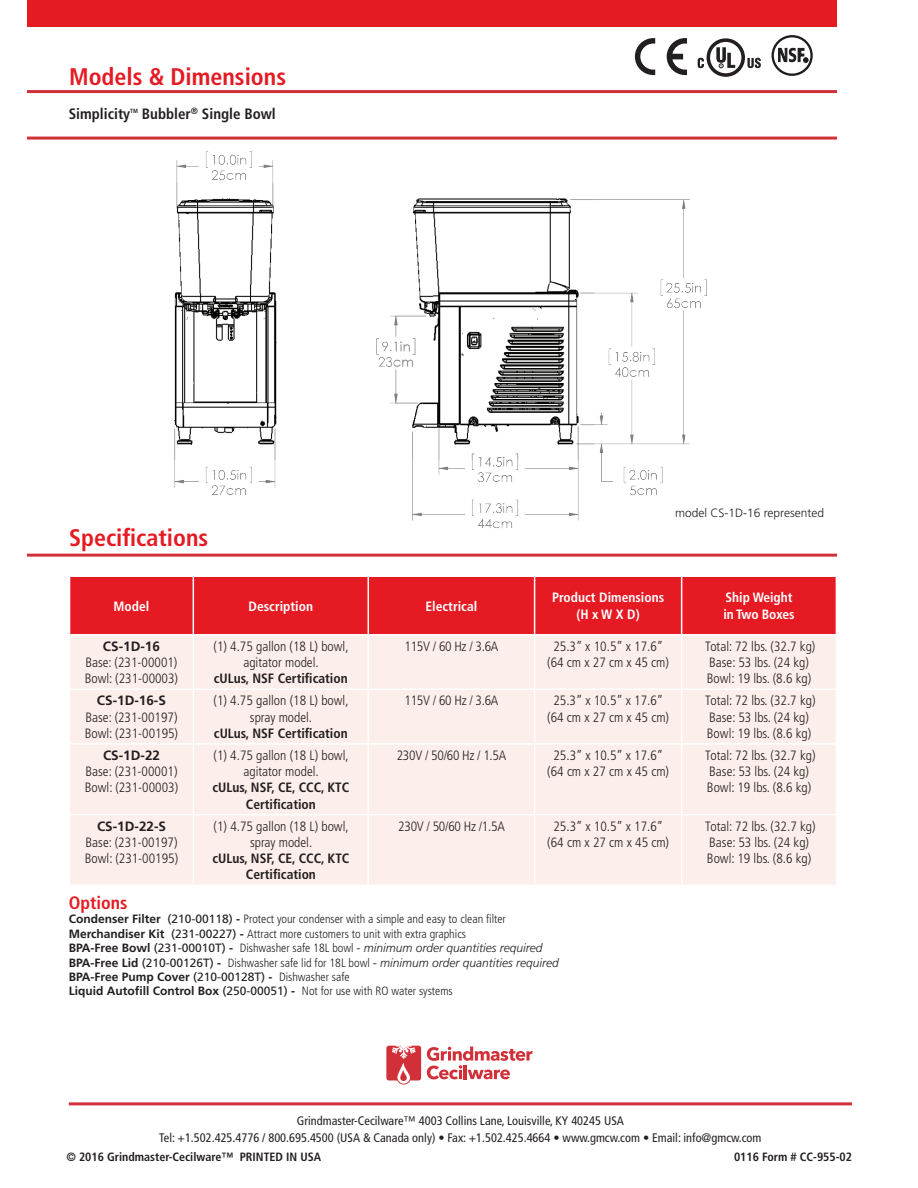
<style>
.page{position:relative;width:918px;height:1188px;background:#fff}
.page>*{position:absolute;margin:0;border:0;box-sizing:border-box;transform-origin:0 0}
.t1{font:700 condensed 24px "Frutiger LT Std";color:#e51a23}
.t2{font:700 condensed 18px "Frutiger LT Std";color:#e51a23}
.t3{font:700 condensed 15px "Frutiger LT Std";color:#231f20}
.t4{font:300 condensed 13.5px/16.2px "Frutiger LT Std";color:#231f20}
.t5{font:700 condensed 13.5px/16.2px "Frutiger LT Std";color:#231f20;text-align:center}
.t6{font:700 condensed 13.5px/16.2px "Frutiger LT Std";color:#fff;text-align:center}
.t7{font:300 condensed 13.5px "Frutiger LT Std";letter-spacing:-.02em;color:#231f20}
.t8{font:700 13.5px "Frutiger LT Std";color:#231f20}
.t9{font:condensed 12.3px/16.5px "Frutiger LT Std";color:#231f20;text-align:center}
.t10{font:300 condensed 12px/14.4px "Frutiger LT Std";color:#231f20}
.t11{font:700 condensed 12px "Frutiger LT Std";color:#231f20}
.t12{font:300 12px "Frutiger LT Std";color:#231f20}
.t13{font:700 condensed 6px "Frutiger LT Std";color:#231f20}
.s1{font-weight:700;font-stretch:normal}
.s2{font-weight:400;font-stretch:normal}
.s3{font-style:italic;font-stretch:normal}
</style>
<div class="page">
<div style="left:27px;top:0;width:810px;height:27px;background:#e51a23"></div>
<hr style="left:27px;top:90px;width:810px;height:3px;background:#d23038">
<hr style="left:27px;top:137px;width:810px;height:3px;background:#d23038">
<div style="left:70px;top:577px;width:766px;height:57px;background:#e51a23"></div>
<div style="left:70px;top:636px;width:766px;height:249px;background:#fceeea"></div>
<hr style="left:193px;top:577px;width:1px;height:57px;background:#fff">
<hr style="left:368px;top:577px;width:1px;height:57px;background:#fff">
<hr style="left:534px;top:577px;width:1px;height:57px;background:#fff">
<hr style="left:681px;top:577px;width:1px;height:57px;background:#fff">
<hr style="left:193px;top:636px;width:1px;height:53px;background:#fff">
<hr style="left:368px;top:636px;width:1px;height:53px;background:#fff">
<hr style="left:534px;top:636px;width:1px;height:53px;background:#fff">
<hr style="left:681px;top:636px;width:1px;height:53px;background:#fff">
<hr style="left:193px;top:690px;width:1px;height:53px;background:#fff">
<hr style="left:368px;top:690px;width:1px;height:53px;background:#fff">
<hr style="left:534px;top:690px;width:1px;height:53px;background:#fff">
<hr style="left:681px;top:690px;width:1px;height:53px;background:#fff">
<hr style="left:193px;top:745px;width:1px;height:69px;background:#fff">
<hr style="left:368px;top:745px;width:1px;height:69px;background:#fff">
<hr style="left:534px;top:745px;width:1px;height:69px;background:#fff">
<hr style="left:681px;top:745px;width:1px;height:69px;background:#fff">
<hr style="left:193px;top:815px;width:1px;height:70px;background:#fff">
<hr style="left:368px;top:815px;width:1px;height:70px;background:#fff">
<hr style="left:534px;top:815px;width:1px;height:70px;background:#fff">
<hr style="left:681px;top:815px;width:1px;height:70px;background:#fff">
<hr style="left:70px;top:689px;width:123px;height:1px;background:#fff">
<hr style="left:193px;top:689px;width:175px;height:1px;background:#fff">
<hr style="left:368px;top:689px;width:167px;height:1px;background:#fff">
<hr style="left:535px;top:689px;width:147px;height:1px;background:#fff">
<hr style="left:682px;top:689px;width:154px;height:1px;background:#fff">
<hr style="left:70px;top:743px;width:123px;height:2px;background:#fff">
<hr style="left:193px;top:743px;width:175px;height:2px;background:#fff">
<hr style="left:368px;top:743px;width:167px;height:2px;background:#fff">
<hr style="left:535px;top:743px;width:147px;height:2px;background:#fff">
<hr style="left:682px;top:743px;width:154px;height:2px;background:#fff">
<hr style="left:70px;top:814px;width:123px;height:1px;background:#fff">
<hr style="left:193px;top:814px;width:175px;height:1px;background:#fff">
<hr style="left:368px;top:814px;width:167px;height:1px;background:#fff">
<hr style="left:535px;top:814px;width:147px;height:1px;background:#fff">
<hr style="left:682px;top:814px;width:154px;height:1px;background:#fff">
<hr style="left:27px;top:554px;width:810px;height:3px;background:#d23038">
<hr style="left:69px;top:1102px;width:783px;height:3px;background:#d23038">
<img style="left:99px;top:136px;width:625px;height:421px">
<svg style="left:386px;top:1046px;width:35px;height:39px"></svg>
<svg style="left:427px;top:1047px;width:106px;height:32px"></svg>
<svg style="left:635px;top:38px;width:20px;height:37px"></svg>
<svg style="left:667px;top:38px;width:20px;height:37px"></svg>
<svg style="left:698px;top:38px;width:63px;height:39px"></svg>
<div style="left:772px;top:35px;width:41px;height:41px;border:2px solid #201d1e;border-radius:50%"></div>
<svg style="left:778px;top:46px;width:30px;height:17px"></svg>
<h1 class="t1" style="left:69px;top:62px;width:218px">Models &amp; Dimensions</h1>
<p class="t3" style="left:69px;top:105px;width:63px">Simplicity</p>
<p class="t13" style="left:130px;top:107px;width:9px">TM</p>
<p class="t3" style="left:142px;top:105px;width:135px">Bubbler<sup>®</sup> Single Bowl</p>
<h1 class="t1" style="left:69px;top:523px;width:141px">Specifications</h1>
<p class="t12" style="left:675px;top:506px;width:150px">model CS-1D-16 represented</p>
<p class="t6" style="left:114px;top:598px;width:37px">Model</p>
<p class="t6" style="left:249px;top:598px;width:66px">Description</p>
<p class="t6" style="left:426px;top:598px;width:53px">Electrical</p>
<p class="t6" style="left:552px;top:590px;width:114px">Product Dimensions (H x W X D)</p>
<p class="t6" style="left:723px;top:590px;width:73px;text-align:left">Ship Weight in Two Boxes</p>
<p class="t8" style="left:103px;top:638px;width:59px">CS-1D-16</p>
<p class="t4" style="left:85px;top:655px;width:95px">Base: (231-00001)<br>Bowl: (231-00003)</p>
<p class="t4" style="left:214px;top:638px;width:137px;text-align:center">(1) 4.75 gallon (18 L) bowl, agitator model.</p>
<p class="t5" style="left:214px;top:671px;width:135px">cULus, NSF Certification</p>
<p class="t7" style="left:404px;top:639px;width:95px">115V / 60 Hz / 3.6A</p>
<p class="t4" style="left:547px;top:638px;width:123px;text-align:center">25.3” x 10.5” x 17.6” (64 cm x 27 cm x 45 cm)</p>
<p class="t4" style="left:705px;top:638px;width:112px">Total: 72 lbs. (32.7 kg)<br>Base: 53 lbs. (24 kg)<br>Bowl: 19 lbs. (8.6 kg)</p>
<p class="t8" style="left:97px;top:693px;width:71px">CS-1D-16-S</p>
<p class="t4" style="left:85px;top:709px;width:95px">Base: (231-00197)<br>Bowl: (231-00195)</p>
<p class="t8" style="left:103px;top:747px;width:59px">CS-1D-22</p>
<p class="t4" style="left:85px;top:764px;width:95px">Base: (231-00001)<br>Bowl: (231-00003)</p>
<p class="t8" style="left:97px;top:818px;width:71px">CS-1D-22-S</p>
<p class="t4" style="left:85px;top:834px;width:95px">Base: (231-00197)<br>Bowl: (231-00195)</p>
<p class="t4" style="left:214px;top:693px;width:137px;text-align:center">(1) 4.75 gallon (18 L) bowl, spray model.</p>
<p class="t5" style="left:214px;top:725px;width:135px">cULus, NSF Certification</p>
<p class="t4" style="left:214px;top:747px;width:137px;text-align:center">(1) 4.75 gallon (18 L) bowl, agitator model.</p>
<p class="t5" style="left:212px;top:780px;width:138px">cULus, NSF, CE, CCC, KTC<br>Certification</p>
<p class="t4" style="left:214px;top:818px;width:137px;text-align:center">(1) 4.75 gallon (18 L) bowl, spray model.</p>
<p class="t5" style="left:212px;top:850px;width:138px">cULus, NSF, CE, CCC, KTC<br>Certification</p>
<p class="t7" style="left:405px;top:693px;width:95px">115V / 60 Hz / 3.6A</p>
<p class="t4" style="left:547px;top:693px;width:123px;text-align:center">25.3” x 10.5” x 17.6” (64 cm x 27 cm x 45 cm)</p>
<p class="t4" style="left:705px;top:693px;width:112px">Total: 72 lbs. (32.7 kg)<br>Base: 53 lbs. (24 kg)<br>Bowl: 19 lbs. (8.6 kg)</p>
<p class="t7" style="left:397px;top:748px;width:111px">230V / 50/60 Hz / 1.5A</p>
<p class="t4" style="left:547px;top:747px;width:123px;text-align:center">25.3” x 10.5” x 17.6” (64 cm x 27 cm x 45 cm)</p>
<p class="t4" style="left:705px;top:747px;width:112px">Total: 72 lbs. (32.7 kg)<br>Base: 53 lbs. (24 kg)<br>Bowl: 19 lbs. (8.6 kg)</p>
<p class="t7" style="left:398px;top:818px;width:108px">230V / 50/60 Hz /1.5A</p>
<p class="t4" style="left:547px;top:818px;width:123px;text-align:center">25.3” x 10.5” x 17.6” (64 cm x 27 cm x 45 cm)</p>
<p class="t4" style="left:705px;top:818px;width:112px">Total: 72 lbs. (32.7 kg)<br>Base: 53 lbs. (24 kg)<br>Bowl: 19 lbs. (8.6 kg)</p>
<h2 class="t2" style="left:69px;top:892px;width:60px">Options</h2>
<p class="t10" style="left:69px;top:912px;width:492px"><span class="s1">Condenser Filter</span> <span class="s2">(210-00118)</span> <span class="s1">-</span> Protect your condenser with a simple and easy to clean filter <span class="s1">Merchandiser Kit</span> <span class="s2">(231-00227)</span> <span class="s1">-</span> Attract more customers to unit with extra graphics<br><span class="s1">BPA-Free Bowl</span> <span class="s2">(231-00010T)</span> <span class="s1">-</span> Dishwasher safe 18L bowl <span class="s3">- minimum order quantities required </span><span class="s1">BPA-Free Lid</span> <span class="s2">(210-00126T)</span> <span class="s1">-</span> Dishwasher safe lid for 18L bowl <span class="s3">- minimum order quantities required </span><span class="s1">BPA-Free Pump Cover</span> <span class="s2">(210-00128T)</span> <span class="s1">-</span> Dishwasher safe<br><span class="s1">Liquid Autofill Control Box</span> <span class="s2">(250-00051)</span> <span class="s1">-</span> Not for use with RO water systems</p>
<p class="t9" style="left:159px;top:1113px;width:604px">Grindmaster-Cecilware™ 4003 Collins Lane, Louisville, KY 40245 USA<br>Tel: +1.502.425.4776 / 800.695.4500 (USA &amp; Canada only) • Fax: +1.502.425.4664 • www.gmcw.com • Email: info@gmcw.com</p>
<p class="t11" style="left:66px;top:1150px;width:256px">© 2016 Grindmaster-Cecilware™ PRINTED IN USA</p>
<p class="t11" style="left:734px;top:1150px;width:119px">0116 Form # CC-955-02</p>
</div>
